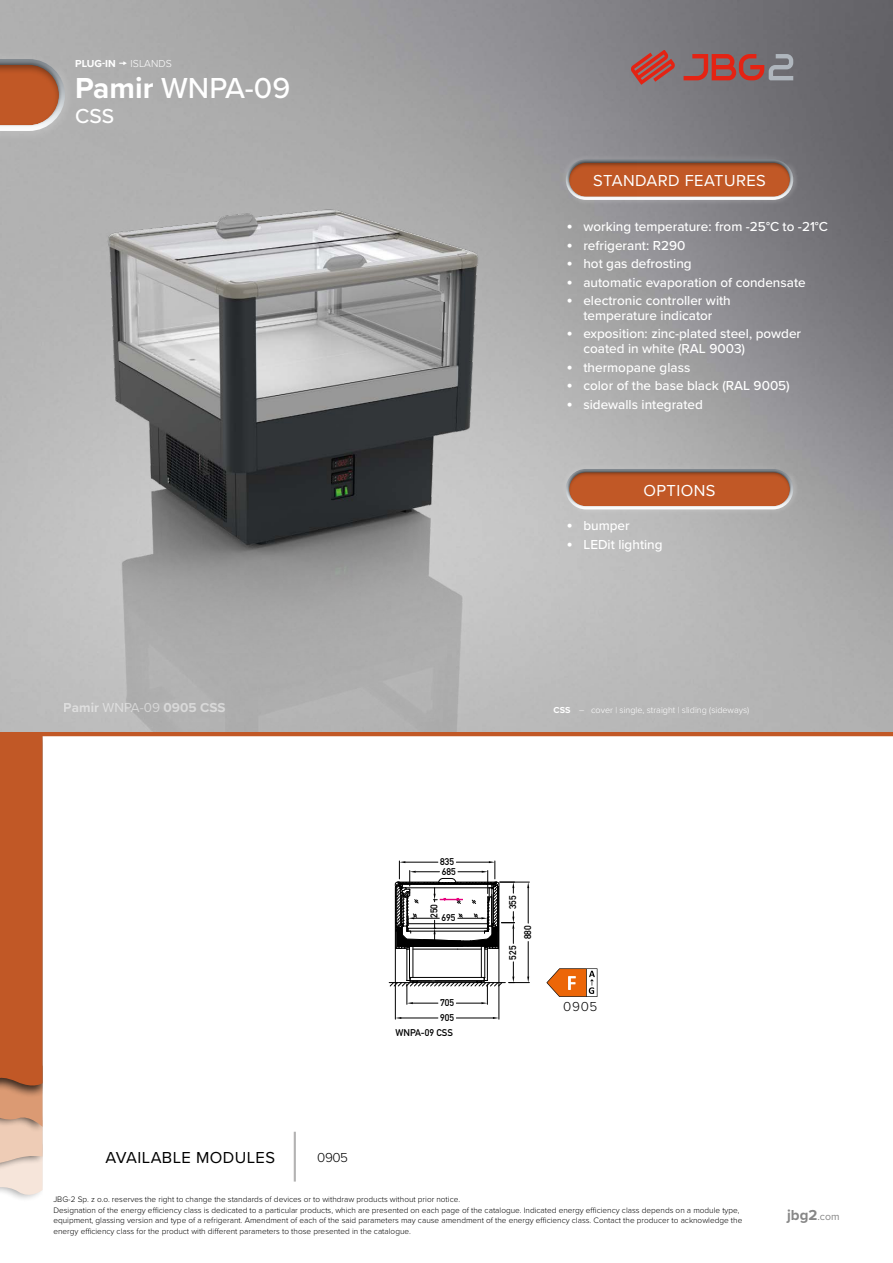
<style>
.page{position:relative;width:893px;height:1263px;background:#fff}
.page>*{position:absolute;margin:0;border:0;box-sizing:border-box;transform-origin:0 0}
.t1{font:500 30px "Proxima Nova";color:#fff}
.t2{font:500 21px "Proxima Nova";color:#fff}
.t3{font:16.5px "Proxima Nova";letter-spacing:.025em;color:#fff}
.t4{font:16.5px "Proxima Nova";letter-spacing:.025em;color:#000}
.t5{font:700 15px "Proxima Nova";color:#878787}
.t6{font:500 13.5px/15px "Proxima Nova";color:#fff;text-align:center}
.t7{font:700 13.5px "Proxima Nova";color:#fff}
.t8{font:300 13.5px "Proxima Nova";letter-spacing:.01em;color:#000}
.t9{font:700 10.5px "Proxima Nova";color:#fff}
.t10{font:300 10.5px "Proxima Nova";color:#fff}
.t11{font:9.6px "DIN Mittelschrift Std";color:#000}
.t12{font:300 9px "Proxima Nova";color:#fff}
.t13{font:300 8.25px/10.5px "Proxima Nova";color:#000}
.s1{font-weight:700}
.s2{font-size:18px}
.s3{font-weight:400}
.s4{font-weight:400;font-size:10.5px}
</style>
<div class="page">
<img style="left:0;top:0;width:893px;height:732px">
<hr style="left:294px;top:1132px;width:2px;height:49px;background:#b3b2b2">
<div style="left:560px;top:153px;width:227px;height:44px;background:#fff;opacity:.25"></div>
<div style="left:569px;top:159px;width:231px;height:47px;background:#fff;opacity:.2"></div>
<div style="left:566px;top:159px;width:227px;height:41px;background:#fafafb;border-radius:20px"></div>
<div style="left:568px;top:160px;width:223px;height:37px;background:#000;opacity:.36"></div>
<div style="left:569px;top:162px;width:223px;height:36px;background:#000;opacity:.35"></div>
<svg style="left:0;top:736px;width:43px;height:463px;background:#c87247"></svg>
<div style="left:0;top:49px;width:55px;height:77px;background:#b0b0b0"></div>
<div style="left:0;top:59px;width:76px;height:81px;background:#b0b0b0"></div>
<svg style="left:0;top:59px;width:65px;height:72px"></svg>
<div style="left:0;top:64px;width:60px;height:63px;background:#000;opacity:.35"></div>
<hr style="left:0;top:732px;width:893px;height:4px;background:#c15826">
<hr style="left:389px;top:982px;width:116px;height:1px;background:#000">
<hr style="left:481px;top:946px;width:1px;height:31px;background:#000">
<hr style="left:413px;top:946px;width:1px;height:31px;background:#000">
<hr style="left:484px;top:946px;width:1px;height:31px;background:#000">
<hr style="left:409px;top:946px;width:1px;height:31px;background:#000">
<hr style="left:407px;top:949px;width:1px;height:31px;background:#000">
<hr style="left:487px;top:949px;width:1px;height:31px;background:#000">
<hr style="left:528px;top:941px;width:1px;height:35px;background:#000">
<hr style="left:395px;top:887px;width:1px;height:132px;background:#000">
<hr style="left:499px;top:887px;width:1px;height:132px;background:#000">
<hr style="left:401px;top:1018px;width:37px;height:1px;background:#000">
<hr style="left:456px;top:1018px;width:37px;height:1px;background:#000">
<svg style="left:395px;top:1017px;width:6px;height:2px"></svg>
<svg style="left:493px;top:1017px;width:6px;height:2px"></svg>
<svg style="left:509px;top:962px;width:20px;height:21px"></svg>
<svg style="left:390px;top:977px;width:112px;height:27px"></svg>
<svg style="left:395px;top:861px;width:134px;height:89px"></svg>
<img style="left:0;top:131px;width:636px;height:601px">
<svg style="left:631px;top:50px;width:44px;height:34px"></svg>
<svg style="left:684px;top:54px;width:109px;height:26px;background:#9e5f5d"></svg>
<svg style="left:546px;top:968px;width:51px;height:29px"></svg>
<div style="left:560px;top:463px;width:227px;height:44px;background:#fff;opacity:.25"></div>
<div style="left:569px;top:469px;width:231px;height:47px;background:#fff;opacity:.2"></div>
<svg style="left:566px;top:469px;width:227px;height:40px"></svg>
<div style="left:568px;top:470px;width:223px;height:37px;background:#000;opacity:.36"></div>
<div style="left:569px;top:472px;width:223px;height:36px;background:#000;opacity:.35"></div>
<svg style="left:119px;top:62px;width:8px;height:4px"></svg>
<p class="t9" style="left:75px;top:56px;width:42px">PLUG-IN</p>
<p class="t10" style="left:131px;top:56px;width:43px">ISLANDS</p>
<h1 class="t1" style="left:75px;top:66px;width:217px"><span class="s1">Pamir</span> WNPA-09</h1>
<h2 class="t2" style="left:75px;top:101px;width:41px">CSS</h2>
<h3 class="t3" style="left:593px;top:168px;width:174px">STANDARD FEATURES</h3>
<h3 class="t6" style="left:566px;top:219px;width:263px"><span class="s2">•</span> working temperature: from -25°C to -21°C</h3>
<h3 class="t6" style="left:566px;top:237px;width:120px"><span class="s2">•</span> refrigerant: R290</h3>
<h3 class="t6" style="left:566px;top:256px;width:127px"><span class="s2">•</span> hot gas defrosting</h3>
<h3 class="t6" style="left:566px;top:274px;width:241px"><span class="s2">•</span> automatic evaporation of condensate</h3>
<h3 class="t6" style="left:566px;top:293px;width:166px"><span class="s2">•</span> electronic controller with temperature indicator</h3>
<h3 class="t6" style="left:583px;top:326px;width:219px;text-align:left;text-indent:-17px"><span class="s2">•</span> exposition: zinc-plated steel, powder coated in white (RAL 9003)</h3>
<h3 class="t6" style="left:566px;top:359px;width:125px"><span class="s2">•</span> thermopane glass</h3>
<h3 class="t6" style="left:566px;top:378px;width:225px"><span class="s2">•</span> color of the base black (RAL 9005)</h3>
<h3 class="t6" style="left:566px;top:396px;width:138px"><span class="s2">•</span> sidewalls integrated</h3>
<h3 class="t3" style="left:643px;top:478px;width:74px">OPTIONS</h3>
<h3 class="t6" style="left:566px;top:518px;width:65px"><span class="s2">•</span> bumper</h3>
<h3 class="t6" style="left:566px;top:536px;width:98px"><span class="s2">•</span> LEDit lighting</h3>
<h3 class="t7" style="left:64px;top:698px;width:163px">Pamir <span class="s3">WNPA-09</span> 0905 CSS</h3>
<p class="t12" style="left:554px;top:703px;width:197px"><span class="s1">CSS</span> – cover | single, straight | sliding (sideways)</p>
<p class="t11" style="left:440px;top:856px;width:15px">835</p>
<p class="t11" style="left:442px;top:866px;width:15px">685</p>
<p class="t11" style="left:428px;top:918px;width:15px;rotate:-90deg">250</p>
<p class="t11" style="left:442px;top:912px;width:15px">695</p>
<p class="t11" style="left:440px;top:997px;width:15px">705</p>
<p class="t11" style="left:440px;top:1012px;width:15px">905</p>
<p class="t11" style="left:395px;top:1027px;width:59px">WNPA-09 CSS</p>
<p class="t11" style="left:507px;top:909px;width:15px;rotate:-90deg">355</p>
<p class="t11" style="left:507px;top:959px;width:15px;rotate:-90deg">525</p>
<p class="t11" style="left:522px;top:939px;width:15px;rotate:-90deg">880</p>
<h3 class="t8" style="left:563px;top:997px;width:36px">0905</h3>
<h3 class="t4" style="left:105px;top:1145px;width:171px">AVAILABLE MODULES</h3>
<h3 class="t8" style="left:317px;top:1147px;width:32px">0905</h3>
<p class="t13" style="left:53px;top:1194px;width:690px">JBG-2 Sp. z o.o. reserves the right to change the standards of devices or to withdraw products without prior notice.<br>Designation of the energy efficiency class is dedicated to a particular products, which are presented on each page of the catalogue. Indicated energy efficiency class depends on a module type, equipment, glassing version and type of a refrigerant. Amendment of each of the said parameters may cause amendment of the energy efficiency class. Contact the producer to acknowledge the energy efficiency class for the product with different parameters to those presented in the catalogue.</p>
<h3 class="t5" style="left:787px;top:1204px;width:54px">jbg2<span class="s4">.com</span></h3>
</div>
